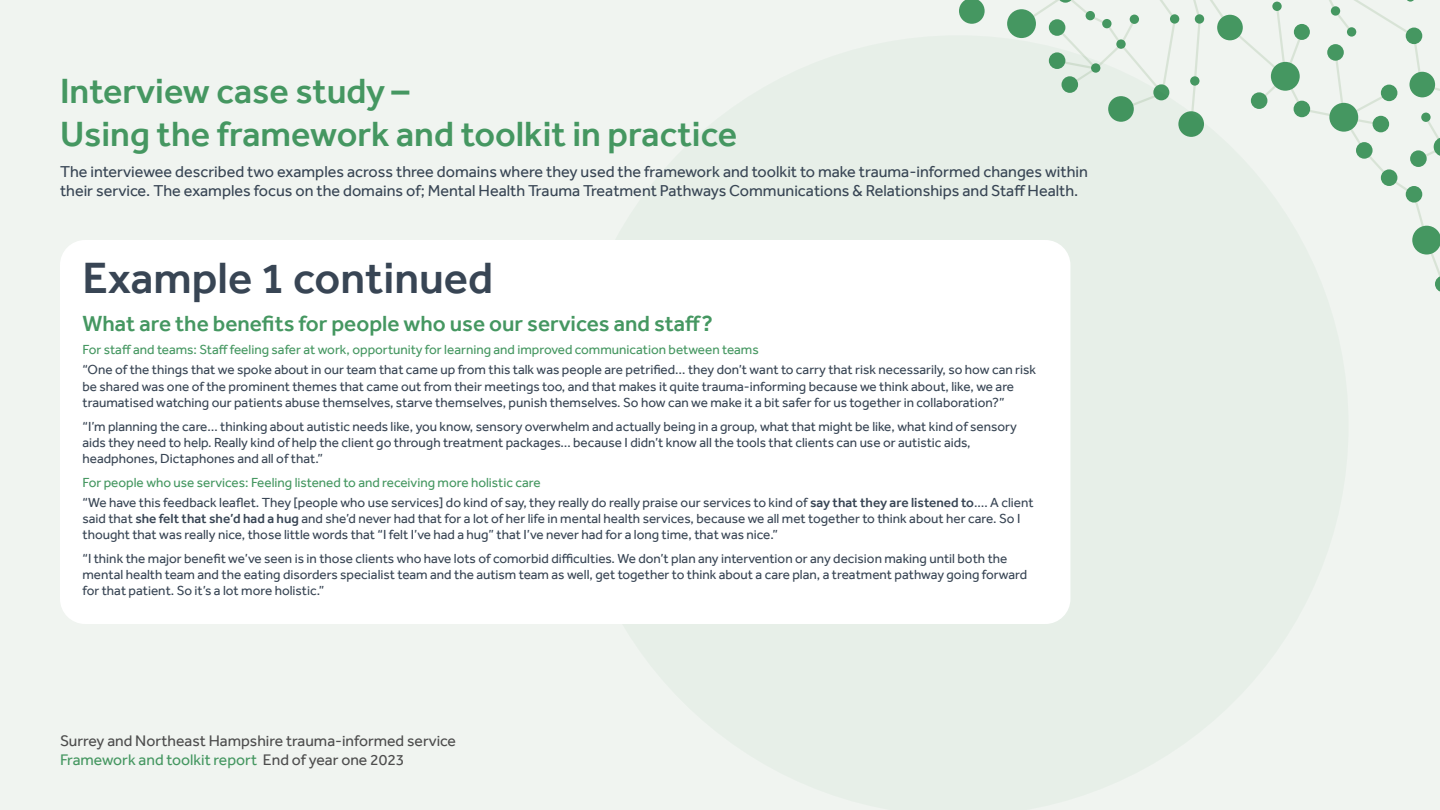
<style>
.page{position:relative;width:1440px;height:810px;background:#f0f4f0}
.page>*{position:absolute;margin:0;border:0;box-sizing:border-box;transform-origin:0 0}
.t1{font:500 45px "Effra";color:#384554}
.t2{font:500 36px/43.2px "Effra";color:#459761}
.t3{font:500 22.5px "Effra";color:#459761}
.t4{font:16.2px/19.4px "Effra";color:#384554}
.t5{font:15.75px/18.9px "Effra";color:#4d4d4d}
.t6{font:13.5px/16.2px "Effra";color:#384554}
.t7{font:13.5px "Effra";color:#459761}
.s1{color:#459761}
.s2{font-weight:500}
</style>
<div class="page">
<svg style="left:1107px;top:0;width:333px;height:276px"></svg>
<div style="left:1331px;top:6px;width:9px;height:10px;background:#459761;border-radius:50%"></div>
<div style="left:1217px;top:15px;width:26px;height:25px;background:#459761;border-radius:50%"></div>
<div style="left:1272px;top:2px;width:10px;height:9px;background:#459761;border-radius:50%"></div>
<div style="left:1195px;top:14px;width:9px;height:10px;background:#459761;border-radius:50%"></div>
<div style="left:1170px;top:14px;width:9px;height:10px;background:#459761;border-radius:50%"></div>
<div style="left:1294px;top:24px;width:16px;height:16px;background:#459761;border-radius:50%"></div>
<div style="left:1347px;top:27px;width:9px;height:10px;background:#459761;border-radius:50%"></div>
<svg style="left:1406px;top:0;width:9px;height:2px"></svg>
<div style="left:1421px;top:113px;width:10px;height:9px;background:#459761;border-radius:50%"></div>
<svg style="left:1434px;top:137px;width:6px;height:19px"></svg>
<div style="left:1130px;top:15px;width:9px;height:9px;background:#459761;border-radius:50%"></div>
<div style="left:1102px;top:19px;width:10px;height:9px;background:#459761;border-radius:50%"></div>
<div style="left:1086px;top:11px;width:9px;height:9px;background:#459761;border-radius:50%"></div>
<svg style="left:1057px;top:0;width:17px;height:3px"></svg>
<div style="left:1049px;top:19px;width:16px;height:17px;background:#459761;border-radius:50%"></div>
<div style="left:1406px;top:28px;width:16px;height:16px;background:#459761;border-radius:50%"></div>
<div style="left:1007px;top:9px;width:29px;height:29px;background:#459761;border-radius:50%"></div>
<svg style="left:959px;top:0;width:26px;height:24px"></svg>
<div style="left:1329px;top:103px;width:29px;height:29px;background:#459761;border-radius:50%"></div>
<div style="left:1381px;top:85px;width:16px;height:16px;background:#459761;border-radius:50%"></div>
<div style="left:1356px;top:142px;width:17px;height:17px;background:#459761;border-radius:50%"></div>
<div style="left:1381px;top:169px;width:16px;height:17px;background:#459761;border-radius:50%"></div>
<div style="left:1406px;top:186px;width:16px;height:17px;background:#459761;border-radius:50%"></div>
<svg style="left:1412px;top:226px;width:28px;height:29px"></svg>
<svg style="left:1435px;top:276px;width:5px;height:16px"></svg>
<div style="left:1410px;top:150px;width:17px;height:17px;background:#459761;border-radius:50%"></div>
<div style="left:1373px;top:116px;width:16px;height:16px;background:#459761;border-radius:50%"></div>
<div style="left:1409px;top:72px;width:26px;height:25px;background:#459761;border-radius:50%"></div>
<svg style="left:1013px;top:35px;width:336px;height:573px;fill:#e7efe8"></svg>
<div style="left:60px;top:240px;width:1010px;height:384px;background:#fff;border-radius:25px"></div>
<h2 class="t2" style="left:60px;top:69px;width:679px">Interview case study –<br>Using the framework and toolkit in practice</h2>
<p class="t4" style="left:60px;top:161px;width:1029px">The interviewee described two examples across three domains where they used the framework and toolkit to make trauma-informed changes within their service. The examples focus on the domains of; Mental Health Trauma Treatment Pathways Communications &amp; Relationships and Staff Health.</p>
<h1 class="t1" style="left:82px;top:251px;width:412px">Example 1 continued</h1>
<h3 class="t3" style="left:82px;top:310px;width:632px">What are the benefits for people who use our services and staff?</h3>
<p class="t7" style="left:82px;top:342px;width:678px">For staff and teams: Staff feeling safer at work, opportunity for learning and improved communication between teams</p>
<p class="t6" style="left:82px;top:362px;width:955px">“One of the things that we spoke about in our team that came up from this talk was people are petrified… they don’t want to carry that risk necessarily, so how can risk be shared was one of the prominent themes that came out from their meetings too, and that makes it quite trauma-informing because we think about, like, we are traumatised watching our patients abuse themselves, starve themselves, punish themselves. So how can we make it a bit safer for us together in collaboration?”</p>
<p class="t6" style="left:82px;top:418px;width:936px">“I’m planning the care… thinking about autistic needs like, you know, sensory overwhelm and actually being in a group, what that might be like, what kind of sensory aids they need to help. Really kind of help the client go through treatment packages… because I didn’t know all the tools that clients can use or autistic aids, headphones, Dictaphones and all of that.”</p>
<p class="t6" style="left:82px;top:472px;width:953px;line-height:20px"><span class="s1">For people who use services: Feeling listened to and receiving more holistic care<br></span>“We have this feedback leaflet. They [people who use services] do kind of say, they really do really praise our services to kind of <span class="s2">say that they are listened to</span>.… A client</p>
<p class="t6" style="left:82px;top:510px;width:939px">said that <span class="s2">she felt that she’d had a hug</span> and she’d never had that for a lot of her life in mental health services, because we all met together to think about her care. So I thought that was really nice, those little words that “I felt I’ve had a hug” that I’ve never had for a long time, that was nice.”</p>
<p class="t6" style="left:82px;top:550px;width:946px">“I think the major benefit we’ve seen is in those clients who have lots of comorbid difficulties. We don’t plan any intervention or any decision making until both the mental health team and the eating disorders specialist team and the autism team as well, get together to think about a care plan, a treatment pathway going forward for that patient. So it’s a lot more holistic.”</p>
<p class="t5" style="left:60px;top:731px;width:397px">Surrey and Northeast Hampshire trauma-informed service<br><span class="s1">Framework and toolkit report</span> End of year one 2023</p>
</div>
